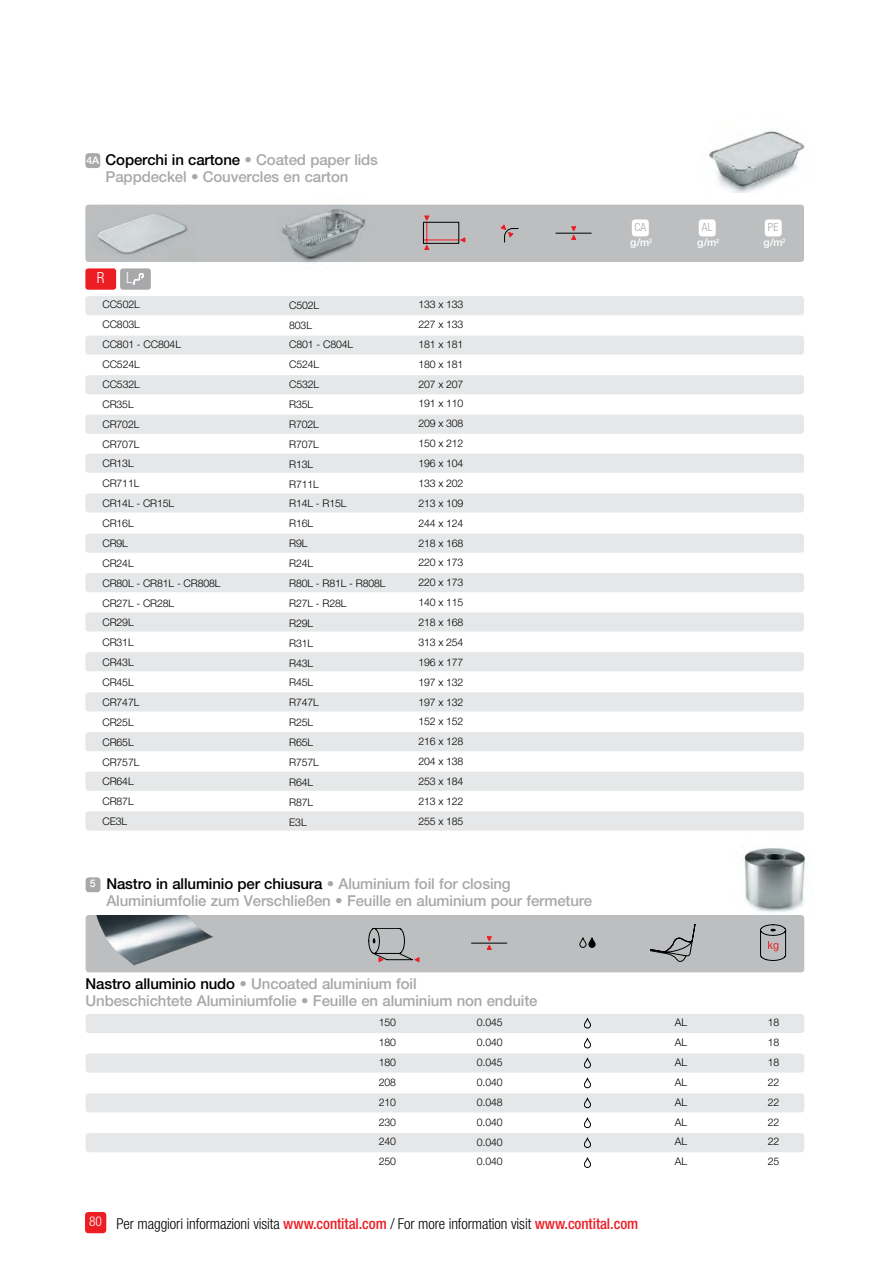
<style>
.page{position:relative;width:893px;height:1263px;background:#fff}
.page>*{position:absolute;margin:0;border:0;box-sizing:border-box;transform-origin:0 0}
.t1{font:300 condensed 15.3px "Helvetica Neue LT Std";color:#fff}
.t2{font:500 15px/16.5px "Helvetica Neue LT Std";letter-spacing:-.01em;color:#a8a8aa}
.t3{font:300 condensed 15px "Helvetica Neue LT Std";letter-spacing:-.005em;color:#000}
.t4{font:300 condensed 11.25px "Helvetica Neue LT Std";color:#a8a8aa}
.t5{font:300 10.5px/20px "Helvetica Neue LT Std";letter-spacing:-.01em;color:#000;text-align:justify}
.t6{font:500 10.5px "Helvetica Neue LT Std";color:#fff}
.s1{color:#000}
.s2{font-weight:300}
.s3{font-weight:500;color:#ed1d24}
</style>
<div class="page">
<div style="left:85px;top:1212px;width:21px;height:21px;background:#ed1d24;border-radius:3px"></div>
<div style="left:120px;top:268px;width:31px;height:22px;background:#a8a8aa;border-radius:3px"></div>
<svg style="left:133px;top:273px;width:11px;height:11px"></svg>
<div style="left:85px;top:205px;width:719px;height:57px;background:#bcbec0;border-radius:3px"></div>
<div style="left:85px;top:296px;width:719px;height:19px;background:#e6e7e8;border-radius:3px"></div>
<div style="left:85px;top:336px;width:719px;height:19px;background:#e6e7e8;border-radius:3px"></div>
<div style="left:85px;top:375px;width:719px;height:19px;background:#e6e7e8;border-radius:3px"></div>
<div style="left:85px;top:415px;width:719px;height:19px;background:#e6e7e8;border-radius:3px"></div>
<div style="left:85px;top:454px;width:719px;height:19px;background:#e6e7e8;border-radius:3px"></div>
<div style="left:85px;top:493px;width:719px;height:19px;background:#e6e7e8;border-radius:3px"></div>
<div style="left:85px;top:533px;width:719px;height:20px;background:#e6e7e8;border-radius:3px"></div>
<div style="left:85px;top:573px;width:719px;height:19px;background:#e6e7e8;border-radius:3px"></div>
<div style="left:85px;top:612px;width:719px;height:19px;background:#e6e7e8;border-radius:3px"></div>
<div style="left:85px;top:652px;width:719px;height:19px;background:#e6e7e8;border-radius:3px"></div>
<div style="left:85px;top:692px;width:719px;height:19px;background:#e6e7e8;border-radius:3px"></div>
<div style="left:85px;top:732px;width:719px;height:19px;background:#e6e7e8;border-radius:3px"></div>
<div style="left:85px;top:772px;width:719px;height:19px;background:#e6e7e8;border-radius:3px"></div>
<div style="left:85px;top:811px;width:719px;height:19px;background:#e6e7e8;border-radius:3px"></div>
<img style="left:274px;top:204px;width:104px;height:59px">
<img style="left:282px;top:210px;width:82px;height:47px">
<div style="left:85px;top:268px;width:31px;height:22px;background:#ed1d24;border-radius:3px"></div>
<div style="left:699px;top:219px;width:17px;height:17px;background:#fff;border-radius:3px"></div>
<div style="left:632px;top:219px;width:17px;height:17px;background:#fff;border-radius:3px"></div>
<svg style="left:555px;top:227px;width:37px;height:13px"></svg>
<svg style="left:501px;top:224px;width:18px;height:18px"></svg>
<svg style="left:423px;top:215px;width:42px;height:35px"></svg>
<div style="left:765px;top:219px;width:17px;height:17px;background:#fff;border-radius:3px"></div>
<img style="left:117px;top:225px;width:71px;height:30px">
<img style="left:98px;top:214px;width:87px;height:38px">
<div style="left:85px;top:153px;width:15px;height:15px;background:#a8a8aa;border-radius:3px"></div>
<img style="left:709px;top:131px;width:96px;height:62px">
<img style="left:744px;top:848px;width:63px;height:74px">
<div style="left:86px;top:915px;width:718px;height:57px;background:#bcbec0;border-radius:3px"></div>
<div style="left:580px;top:938px;width:6px;height:10px;border:1px solid #000;border-radius:3px"></div>
<div style="left:589px;top:938px;width:6px;height:9px;background:#000;border-radius:3px"></div>
<div style="left:589px;top:938px;width:6px;height:9px;border:1px solid #000;border-radius:3px"></div>
<svg style="left:368px;top:928px;width:52px;height:35px"></svg>
<svg style="left:760px;top:924px;width:27px;height:37px"></svg>
<div style="left:86px;top:1014px;width:718px;height:19px;background:#e6e7e8;border-radius:3px"></div>
<div style="left:86px;top:1053px;width:718px;height:19px;background:#e6e7e8;border-radius:3px"></div>
<div style="left:86px;top:1093px;width:718px;height:19px;background:#e6e7e8;border-radius:3px"></div>
<div style="left:86px;top:1133px;width:718px;height:19px;background:#e6e7e8;border-radius:3px"></div>
<div style="left:584px;top:1018px;width:7px;height:10px;border:1px solid #000;border-radius:3px"></div>
<div style="left:584px;top:1038px;width:7px;height:10px;border:1px solid #000;border-radius:3px"></div>
<div style="left:584px;top:1058px;width:7px;height:10px;border:1px solid #000;border-radius:3px"></div>
<div style="left:584px;top:1078px;width:7px;height:10px;border:1px solid #000;border-radius:3px"></div>
<div style="left:584px;top:1098px;width:7px;height:10px;border:1px solid #000;border-radius:3px"></div>
<div style="left:584px;top:1118px;width:7px;height:10px;border:1px solid #000;border-radius:3px"></div>
<div style="left:584px;top:1138px;width:7px;height:10px;border:1px solid #000;border-radius:3px"></div>
<div style="left:584px;top:1158px;width:7px;height:10px;border:1px solid #000;border-radius:3px"></div>
<svg style="left:471px;top:936px;width:36px;height:14px"></svg>
<svg style="left:650px;top:925px;width:46px;height:37px"></svg>
<img style="left:96px;top:915px;width:117px;height:50px">
<div style="left:86px;top:877px;width:14px;height:15px;background:#a8a8aa;border-radius:3px"></div>
<h2 class="t2" style="left:106px;top:151px;width:274px"><span class="s1">Coperchi in cartone</span> <span class="s2">•</span> Coated paper lids<br>Pappdeckel <span class="s2">•</span> Couvercles en carton</h2>
<p class="t6" style="left:86px;top:154px;width:14px">4A</p>
<h1 class="t1" style="left:97px;top:269px;width:9px">R</h1>
<h1 class="t1" style="left:126px;top:269px;width:8px">L</h1>
<p class="t5" style="left:102px;top:294px;width:120px;text-align:left">CC502L<br>CC803L<br>CC801 - CC804L<br>CC524L<br>CC532L<br>CR35L<br>CR702L<br>CR707L<br>CR13L<br>CR711L<br>CR14L - CR15L<br>CR16L<br>CR9L<br>CR24L<br>CR80L - CR81L - CR808L<br>CR27L - CR28L<br>CR29L<br>CR31L<br>CR43L<br>CR45L<br>CR747L<br>CR25L<br>CR65L<br>CR757L<br>CR64L<br>CR87L<br>CE3L</p>
<p class="t5" style="left:289px;top:295px;width:98px;text-align:left">C502L<br>803L<br>C801 - C804L<br>C524L<br>C532L<br>R35L<br>R702L<br>R707L<br>R13L<br>R711L<br>R14L - R15L<br>R16L<br>R9L<br>R24L<br>R80L - R81L - R808L<br>R27L - R28L<br>R29L<br>R31L<br>R43L<br>R45L<br>R747L<br>R25L<br>R65L<br>R757L<br>R64L<br>R87L<br>E3L</p>
<p class="t5" style="left:418px;top:294px;width:47px">133 x 133<br>227 x 133<br>181 x 181<br>180 x 181<br>207 x 207<br>191 x 110<br>209 x 308<br>150 x 212<br>196 x 104<br>133 x 202<br>213 x 109<br>244 x 124<br>218 x 168<br>220 x 173<br>220 x 173<br>140 x 115<br>218 x 168<br>313 x 254<br>196 x 177<br>197 x 132<br>197 x 132<br>152 x 152<br>216 x 128<br>204 x 138<br>253 x 184<br>213 x 122<br>255 x 185</p>
<p class="t6" style="left:90px;top:877px;width:7px">5</p>
<h2 class="t2" style="left:106px;top:876px;width:487px"><span class="s1">Nastro in alluminio per chiusura</span> <span class="s2">•</span> Aluminium foil for closing<br>Aluminiumfolie zum Verschließen <span class="s2">•</span> Feuille en aluminium pour fermeture</h2>
<p class="t4" style="left:634px;top:220px;width:13px">CA</p>
<p class="t6" style="left:630px;top:236px;width:24px">g/m<sup>2</sup></p>
<p class="t4" style="left:702px;top:220px;width:12px">AL</p>
<p class="t6" style="left:697px;top:236px;width:24px">g/m<sup>2</sup></p>
<p class="t4" style="left:768px;top:220px;width:12px">PE</p>
<p class="t6" style="left:763px;top:236px;width:24px">g/m<sup>2</sup></p>
<h2 class="t2" style="left:86px;top:976px;width:453px"><span class="s1">Nastro alluminio nudo</span> • Uncoated aluminium foil<br>Unbeschichtete Aluminiumfolie <span class="s2">•</span> Feuille en aluminium non enduite</h2>
<p class="t5" style="left:477px;top:1012px;width:27px">0.045<br>0.040<br>0.045<br>0.040<br>0.048<br>0.040<br>0.040<br>0.040</p>
<p class="t5" style="left:675px;top:1012px;width:14px">AL AL AL AL AL AL AL AL</p>
<p class="t5" style="left:768px;top:1012px;width:13px">18<br>18<br>18<br>22<br>22<br>22<br>22<br>25</p>
<p class="t5" style="left:379px;top:1012px;width:19px">150<br>180<br>180<br>208<br>210<br>230<br>240<br>250</p>
<h2 class="t3" style="left:89px;top:1215px;width:551px"><sup>80</sup> Per maggiori informazioni visita <span class="s3">www.contital.com</span> / For more information visit <span class="s3">www.contital.com</span></h2>
</div>
